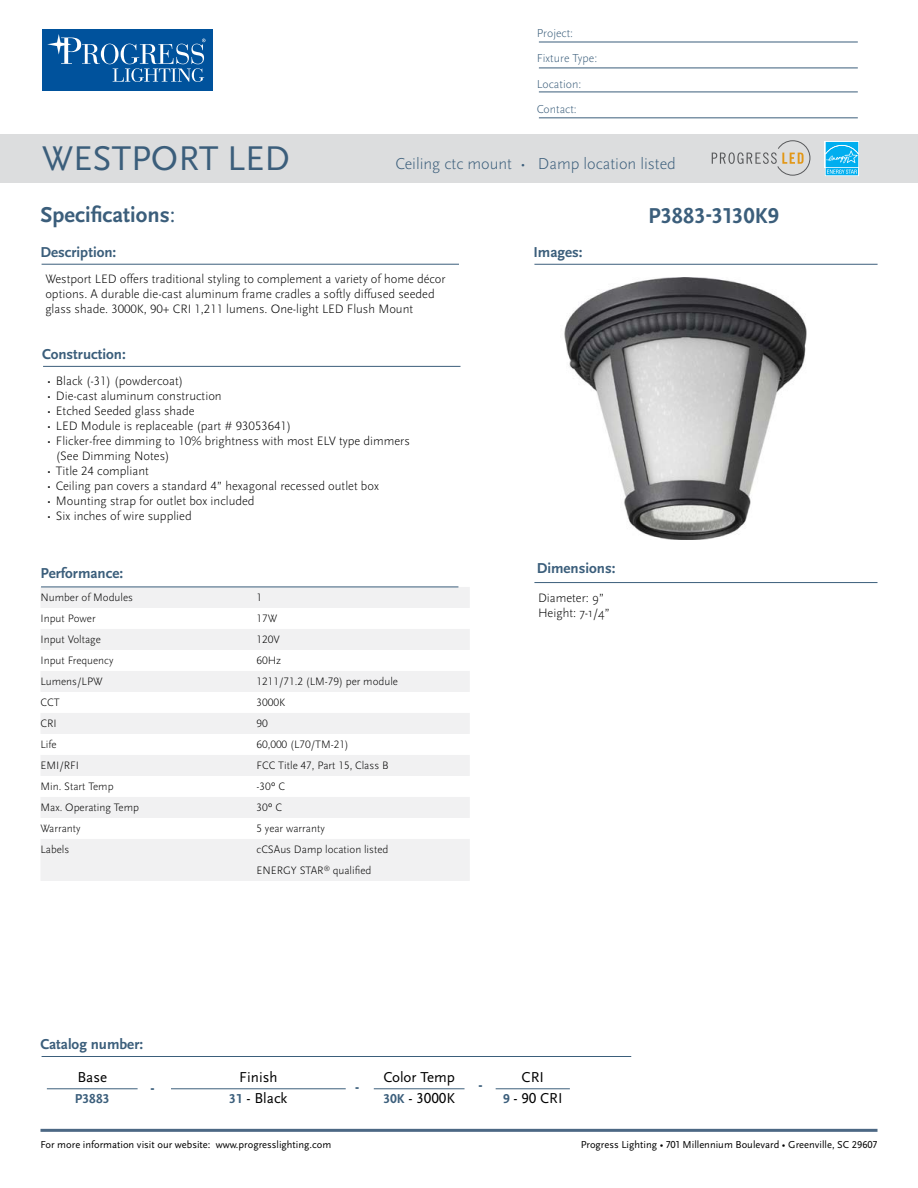
<style>
.page{position:relative;width:918px;height:1188px;background:#fff}
.page>*{position:absolute;margin:0;border:0;box-sizing:border-box;transform-origin:0 0}
.t1{font:35.85px "Scala Sans Pro";color:#3b5e7b}
.t2{font:700 22.5px "Scala Sans Pro";color:#3b5e7b}
.t3{font:300 16.5px "Scala Sans Pro";color:#3b5e7b}
.t4{font:700 15px "Scala Sans Pro";color:#3b5e7b}
.t5{font:15px/21px "Scala Sans Pro";color:#000;text-align:center}
.t6{font:700 13.5px "Scala Sans Pro";color:#3b5e7b}
.t7{font:300 12.75px/15px "Scala Sans Pro";color:#000}
.t8{font:300 12px/25.5px "Scala Sans Pro";color:#3b5e7b}
.t9{font:300 11.25px/21px "Scala Sans Pro";color:#000}
.t10{font:10.5px "Scala Sans Pro";color:#000}
.s1{font-weight:400}
.s2{font-weight:700;font-size:13.5px;color:#3b5e7b}
</style>
<div class="page">
<div style="left:42px;top:30px;width:170px;height:61px;background:#00529c"></div>
<svg style="left:101px;top:44px;width:18px;height:20px"></svg>
<div style="left:104px;top:44px;width:11px;height:20px;background:#00529c;border-radius:50%"></div>
<svg style="left:47px;top:34px;width:53px;height:30px"></svg>
<svg style="left:113px;top:39px;width:93px;height:43px"></svg>
<hr style="left:40px;top:1129px;width:838px;height:3px;background:#4c6884">
<hr style="left:539px;top:42px;width:319px;height:1px;background:#3b5e7b">
<hr style="left:539px;top:68px;width:319px;height:1px;background:#3b5e7b">
<hr style="left:539px;top:92px;width:319px;height:1px;background:#3b5e7b">
<hr style="left:539px;top:118px;width:319px;height:1px;background:#3b5e7b">
<hr style="left:534px;top:264px;width:344px;height:1px;background:#3b5e7b">
<hr style="left:42px;top:264px;width:417px;height:1px;background:#3b5e7b">
<hr style="left:42px;top:1056px;width:589px;height:1px;background:#3b5e7b">
<hr style="left:43px;top:366px;width:417px;height:1px;background:#3b5e7b">
<div style="left:0;top:134px;width:918px;height:49px;background:#dcddde"></div>
<img style="left:564px;top:278px;width:243px;height:262px">
<svg style="left:712px;top:141px;width:98px;height:34px"></svg>
<hr style="left:534px;top:582px;width:343px;height:1px;background:#3b5e7b">
<div style="left:40px;top:587px;width:430px;height:21px;background:#f1f1f2"></div>
<div style="left:40px;top:629px;width:430px;height:21px;background:#f1f1f2"></div>
<div style="left:40px;top:671px;width:430px;height:21px;background:#f1f1f2"></div>
<div style="left:40px;top:713px;width:430px;height:21px;background:#f1f1f2"></div>
<div style="left:40px;top:755px;width:430px;height:21px;background:#f1f1f2"></div>
<div style="left:40px;top:797px;width:430px;height:21px;background:#f1f1f2"></div>
<div style="left:40px;top:839px;width:430px;height:21px;background:#f1f1f2"></div>
<div style="left:40px;top:860px;width:430px;height:21px;background:#f1f1f2"></div>
<hr style="left:41px;top:587px;width:417px;height:1px;background:#3b5e7b">
<hr style="left:171px;top:1088px;width:175px;height:1px;background:#3b5e7b">
<hr style="left:47px;top:1088px;width:91px;height:1px;background:#3b5e7b">
<hr style="left:374px;top:1088px;width:91px;height:1px;background:#3b5e7b">
<hr style="left:496px;top:1088px;width:74px;height:1px;background:#3b5e7b">
<div style="left:825px;top:141px;width:34px;height:27px;background:#f2fafe"></div>
<svg style="left:825px;top:142px;width:34px;height:34px"></svg>
<p class="t8" style="left:537px;top:20px;width:62px">Project:<br>Fixture Type:<br>Location:<br>Contact:</p>
<h1 class="t1" style="left:42px;top:137px;width:249px">WESTPORT LED</h1>
<p class="t3" style="left:395px;top:154px;width:282px">Ceiling ctc mount • Damp location listed</p>
<h2 class="t2" style="left:40px;top:202px;width:136px">Specifications<span class="s1">:</span></h2>
<p class="t4" style="left:40px;top:243px;width:77px">Description:</p>
<p class="t7" style="left:45px;top:271px;width:402px">Westport LED offers traditional styling to complement a variety of home décor options. A durable die-cast aluminum frame cradles a softly diffused seeded glass shade. 3000K, 90+ CRI 1,211 lumens. One-light LED Flush Mount</p>
<p class="t4" style="left:42px;top:345px;width:85px">Construction:</p>
<p class="t7" style="left:47px;top:374px;width:138px">• Black (-31) (powdercoat)</p>
<p class="t7" style="left:47px;top:389px;width:176px">• Die-cast aluminum construction</p>
<p class="t7" style="left:47px;top:404px;width:149px">• Etched Seeded glass shade</p>
<p class="t7" style="left:47px;top:419px;width:246px">• LED Module is replaceable (part # 93053641)</p>
<p class="t7" style="left:56px;top:434px;width:356px;text-indent:-9px">• Flicker-free dimming to 10% brightness with most ELV type dimmers (See Dimming Notes)</p>
<p class="t7" style="left:47px;top:464px;width:104px">• Title 24 compliant</p>
<p class="t7" style="left:47px;top:479px;width:334px">• Ceiling pan covers a standard 4” hexagonal recessed outlet box</p>
<p class="t7" style="left:47px;top:494px;width:209px">• Mounting strap for outlet box included</p>
<p class="t7" style="left:47px;top:509px;width:146px">• Six inches of wire supplied</p>
<p class="t4" style="left:40px;top:564px;width:84px">Performance:</p>
<p class="t9" style="left:40px;top:587px;width:94px">Number of Modules</p>
<p class="t9" style="left:256px;top:587px;width:7px">1</p>
<p class="t9" style="left:40px;top:608px;width:57px">Input Power</p>
<p class="t9" style="left:256px;top:608px;width:22px">17W</p>
<p class="t9" style="left:40px;top:629px;width:62px">Input Voltage</p>
<p class="t9" style="left:256px;top:629px;width:25px">120V</p>
<p class="t9" style="left:40px;top:650px;width:74px">Input Frequency</p>
<p class="t9" style="left:256px;top:650px;width:26px">60Hz</p>
<p class="t9" style="left:40px;top:671px;width:64px">Lumens/LPW</p>
<p class="t9" style="left:256px;top:671px;width:143px">1211/71.2 (LM-79) per module</p>
<p class="t9" style="left:40px;top:692px;width:21px">CCT</p>
<p class="t9" style="left:256px;top:692px;width:30px">3000K</p>
<p class="t9" style="left:40px;top:713px;width:18px">CRI</p>
<p class="t9" style="left:256px;top:713px;width:13px">90</p>
<p class="t9" style="left:40px;top:734px;width:18px">Life</p>
<p class="t9" style="left:256px;top:734px;width:94px">60,000 (L70/TM-21)</p>
<p class="t9" style="left:40px;top:755px;width:40px">EMI/RFI</p>
<p class="t9" style="left:256px;top:755px;width:134px">FCC Title 47, Part 15, Class B</p>
<p class="t9" style="left:40px;top:776px;width:75px">Min. Start Temp</p>
<p class="t9" style="left:256px;top:776px;width:30px">-30º C</p>
<p class="t9" style="left:40px;top:797px;width:100px">Max. Operating Temp</p>
<p class="t9" style="left:256px;top:797px;width:27px">30º C</p>
<p class="t9" style="left:40px;top:818px;width:42px">Warranty</p>
<p class="t9" style="left:256px;top:818px;width:70px">5 year warranty</p>
<p class="t9" style="left:40px;top:839px;width:30px">Labels</p>
<p class="t9" style="left:256px;top:839px;width:133px">cCSAus Damp location listed<br>ENERGY STAR<sup>®</sup> qualified</p>
<p class="t4" style="left:533px;top:243px;width:51px">Images:</p>
<h2 class="t2" style="left:648px;top:202px;width:133px">P3883-3130K9</h2>
<p class="t4" style="left:537px;top:560px;width:80px">Dimensions:</p>
<p class="t7" style="left:538px;top:591px;width:74px">Diameter: 9”<br>Height: 7-1/4”</p>
<p class="t4" style="left:40px;top:1035px;width:104px">Catalog number:</p>
<p class="t5" style="left:77px;top:1067px;width:31px">Base</p>
<p class="t6" style="left:75px;top:1091px;width:36px">P3883</p>
<p class="t4" style="left:150px;top:1081px;width:6px">-</p>
<p class="t5" style="left:229px;top:1067px;width:60px">Finish<br><span class="s2">31</span> - Black</p>
<p class="t5" style="left:383px;top:1067px;width:73px;text-align:left">Color Temp<br><span class="s2">30K</span> - 3000K</p>
<p class="t5" style="left:503px;top:1067px;width:61px">CRI<br><span class="s2">9</span> - 90 CRI</p>
<p class="t4" style="left:478px;top:1077px;width:6px">-</p>
<p class="t4" style="left:355px;top:1080px;width:6px">-</p>
<p class="t10" style="left:40px;top:1139px;width:292px">For more information visit our website: www.progresslighting.com</p>
<p class="t10" style="left:581px;top:1138px;width:298px">Progress Lighting • 701 Millennium Boulevard • Greenville, SC 29607</p>
</div>
